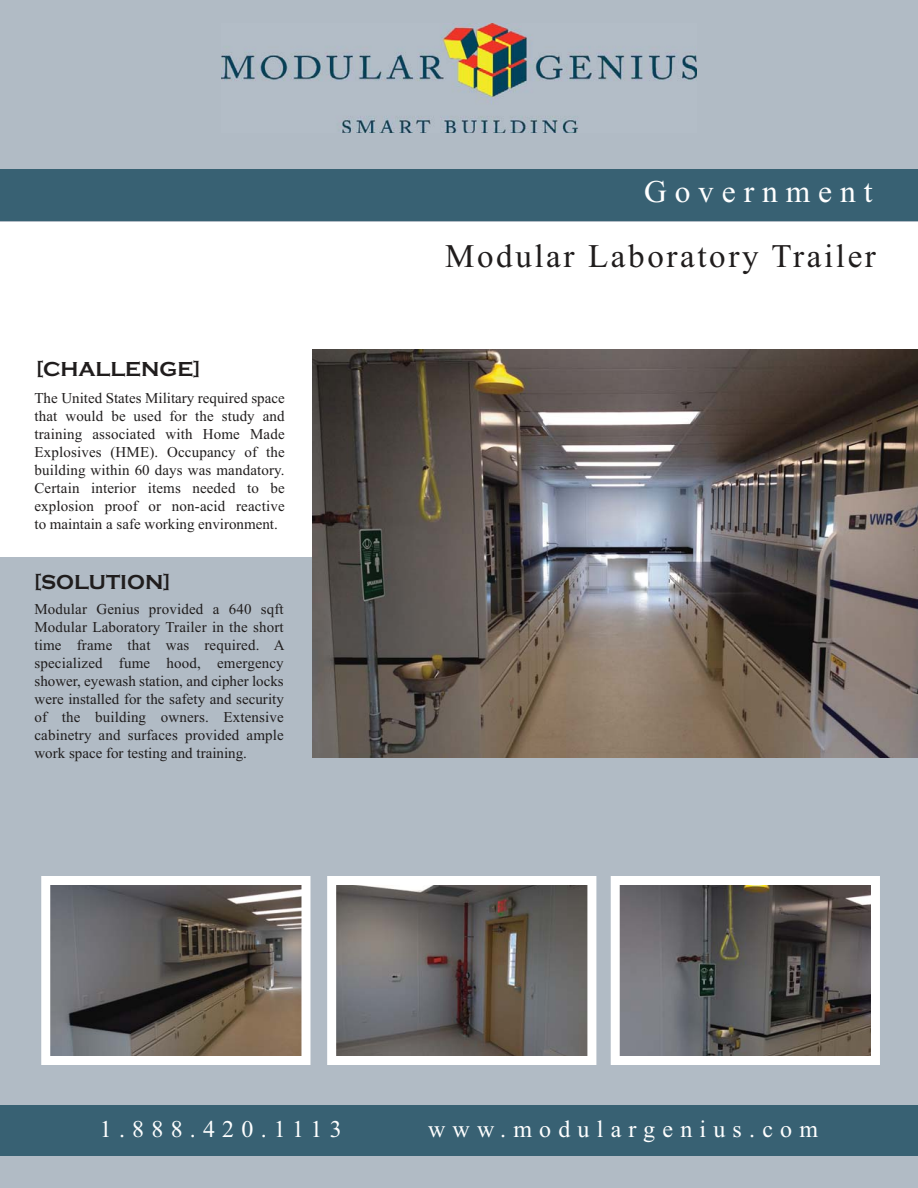
<style>
.page{position:relative;width:918px;height:1188px;background:#fff}
.page>*{position:absolute;margin:0;border:0;box-sizing:border-box;transform-origin:0 0}
.t1{font:33px "Times New Roman";letter-spacing:.08em;color:#201d1d}
.t2{font:31.5px "Times New Roman";letter-spacing:.25em;color:#fff}
.t3{font:24px "Times New Roman";letter-spacing:.3em;color:#fff}
.t4{font:700 21px "Copperplate Gothic";color:#201d1d}
.t5{font:15px/18px "Times New Roman";color:#201d1d;text-align:justify}
</style>
<div class="page">
<div style="left:0;top:0;width:918px;height:221px;background:#b1bbc5"></div>
<div style="left:0;top:925px;width:918px;height:263px;background:#b1bbc5"></div>
<div style="left:0;top:558px;width:918px;height:367px;background:#b1bbc5"></div>
<img style="left:221px;top:23px;width:475px;height:110px">
<div style="left:0;top:170px;width:918px;height:51px;background:#386173"></div>
<div style="left:0;top:1106px;width:918px;height:50px;background:#386173"></div>
<img style="left:313px;top:350px;width:605px;height:408px">
<img style="left:51px;top:886px;width:249px;height:169px">
<div style="left:41px;top:876px;width:269px;height:189px;border:9px solid #fff"></div>
<img style="left:337px;top:886px;width:249px;height:169px">
<div style="left:327px;top:876px;width:269px;height:189px;border:9px solid #fff"></div>
<img style="left:621px;top:886px;width:249px;height:169px">
<div style="left:611px;top:876px;width:269px;height:189px;border:9px solid #fff"></div>
<h2 class="t2" style="left:644px;top:180px;width:230px">Government</h2>
<h3 class="t4" style="left:36px;top:357px;width:166px">[CHALLENGE]</h3>
<p class="t5" style="left:34px;top:390px;width:252px">The United States Military required space that would be used for the study and training associated with Home Made Explosives (HME). Occupancy of the building within 60 days was mandatory.<br>Certain interior items needed to be explosion proof or non-acid reactive to maintain a safe working environment.</p>
<h3 class="t4" style="left:34px;top:569px;width:138px">[SOLUTION]</h3>
<p class="t5" style="left:34px;top:602px;width:252px">Modular Genius provided a 640 sqft Modular Laboratory Trailer in the short time frame that was required. A specialized fume hood, emergency shower, eyewash station, and cipher locks were installed for the safety and security of the building owners. Extensive cabinetry and surfaces provided ample work space for testing and training.</p>
<h1 class="t1" style="left:445px;top:244px;width:432px">Modular Laboratory Trailer</h1>
<h3 class="t3" style="left:100px;top:1121px;width:243px">1.888.420.1113</h3>
<h3 class="t3" style="left:428px;top:1121px;width:391px">www.modulargenius.com</h3>
</div>
